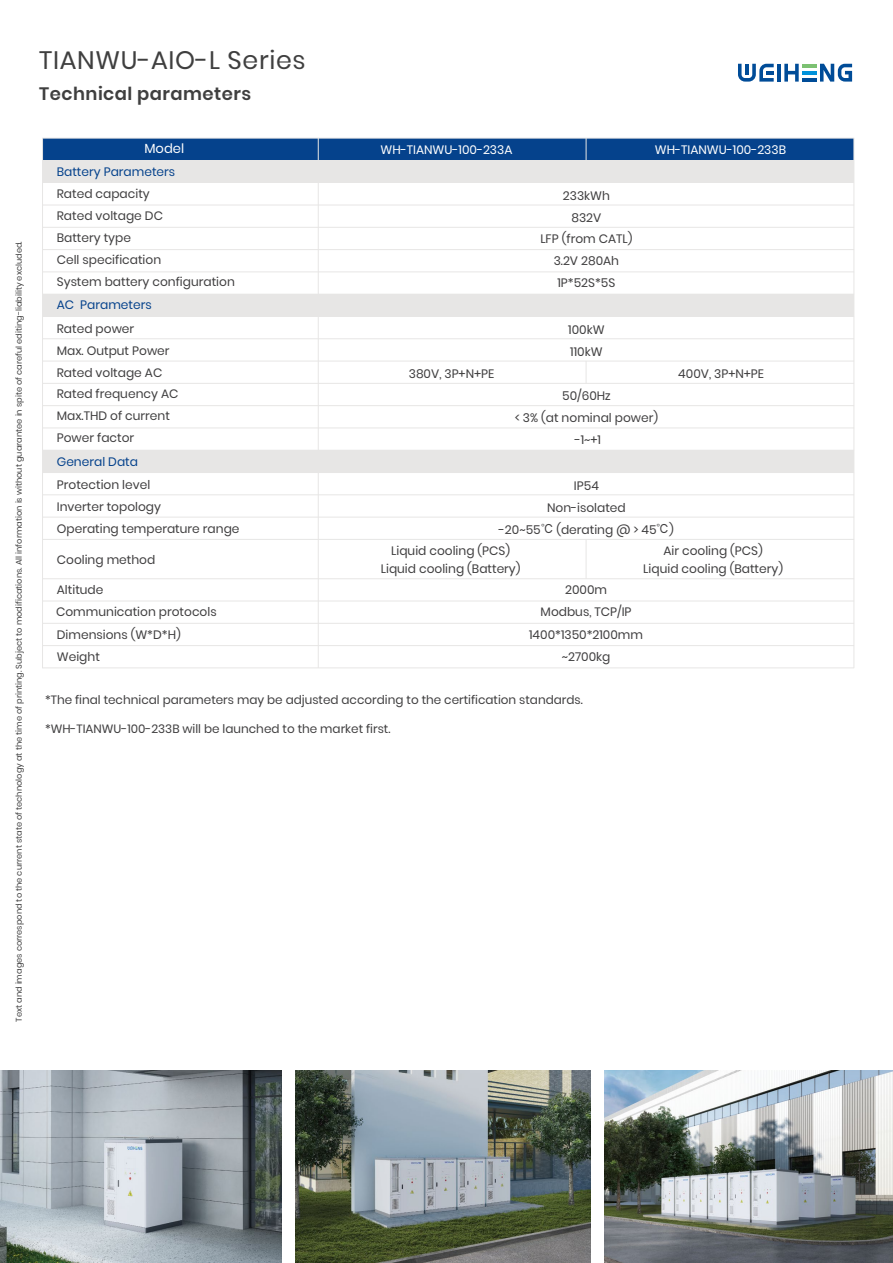
<style>
.page{position:relative;width:893px;height:1263px;background:#fff}
.page>*{position:absolute;margin:0;border:0;box-sizing:border-box;transform-origin:0 0}
.t1{font:25.2px "Poppins";letter-spacing:.025em;color:#3f3f3f}
.t2{font:600 18px "Poppins";letter-spacing:.025em;color:#3f3f3f}
.t3{font:13.05px "Poppins";color:#fff}
.t4{font:12.15px/21.9px "Poppins";color:#403f40;text-align:center}
.t5{font:12.15px "Poppins";color:#05428c}
.t6{font:12.15px "Poppins";color:#fff}
.t7{font:12px "Poppins";color:#403f40}
.t8{font:8.25px "Poppins";color:#3f3f3f}
.t9{font:7.5px "Poppins";color:#403f40}
.s1{font-size:12.75px}
</style>
<div class="page">
<div style="left:43px;top:138px;width:275px;height:22px;background:#05428c"></div>
<div style="left:318px;top:138px;width:268px;height:22px;background:#05428c"></div>
<div style="left:586px;top:138px;width:268px;height:22px;background:#05428c"></div>
<div style="left:43px;top:160px;width:811px;height:23px;background:#e7e6e5"></div>
<div style="left:43px;top:294px;width:811px;height:22px;background:#e7e6e5"></div>
<div style="left:43px;top:450px;width:811px;height:22px;background:#e7e6e5"></div>
<svg style="left:318px;top:139px;width:1px;height:21px"></svg>
<hr style="left:318px;top:183px;width:1px;height:111px;background:#e7e6e5">
<hr style="left:318px;top:316px;width:1px;height:134px;background:#e7e6e5">
<hr style="left:318px;top:472px;width:1px;height:196px;background:#e7e6e5">
<svg style="left:586px;top:139px;width:1px;height:21px"></svg>
<svg style="left:586px;top:362px;width:1px;height:21px"></svg>
<hr style="left:586px;top:539px;width:1px;height:40px;background:#e7e6e5">
<hr style="left:42px;top:205px;width:812px;height:1px;background:#e7e6e5">
<hr style="left:42px;top:227px;width:812px;height:1px;background:#e7e6e5">
<hr style="left:42px;top:249px;width:812px;height:1px;background:#e7e6e5">
<hr style="left:42px;top:272px;width:812px;height:1px;background:#e7e6e5">
<hr style="left:42px;top:316px;width:812px;height:1px;background:#e7e6e5">
<hr style="left:42px;top:338px;width:812px;height:1px;background:#e7e6e5">
<hr style="left:42px;top:361px;width:812px;height:1px;background:#e7e6e5">
<hr style="left:42px;top:383px;width:812px;height:1px;background:#e7e6e5">
<hr style="left:42px;top:405px;width:812px;height:1px;background:#e7e6e5">
<hr style="left:42px;top:428px;width:812px;height:1px;background:#e7e6e5">
<hr style="left:42px;top:472px;width:812px;height:1px;background:#e7e6e5">
<hr style="left:42px;top:494px;width:812px;height:1px;background:#e7e6e5">
<hr style="left:42px;top:517px;width:812px;height:1px;background:#e7e6e5">
<hr style="left:42px;top:539px;width:812px;height:1px;background:#e7e6e5">
<hr style="left:42px;top:578px;width:812px;height:1px;background:#e7e6e5">
<hr style="left:42px;top:601px;width:812px;height:1px;background:#e7e6e5">
<hr style="left:42px;top:623px;width:812px;height:1px;background:#e7e6e5">
<hr style="left:42px;top:645px;width:812px;height:1px;background:#e7e6e5">
<hr style="left:42px;top:138px;width:1px;height:530px;background:#e7e6e5">
<hr style="left:854px;top:138px;width:1px;height:530px;background:#e7e6e5">
<hr style="left:42px;top:138px;width:812px;height:1px;background:#e7e6e5">
<hr style="left:42px;top:667px;width:812px;height:1px;background:#e7e6e5">
<img style="left:296px;top:1070px;width:294px;height:193px">
<img style="left:0;top:1070px;width:282px;height:193px">
<img style="left:604px;top:1070px;width:289px;height:193px">
<hr style="left:802px;top:64px;width:14px;height:3px;background:#7cc172">
<hr style="left:802px;top:71px;width:14px;height:3px;background:#0092db">
<hr style="left:802px;top:78px;width:14px;height:4px;background:#004c98">
<hr style="left:777px;top:64px;width:4px;height:18px;background:#004c98">
<svg style="left:820px;top:64px;width:32px;height:18px"></svg>
<svg style="left:784px;top:64px;width:15px;height:18px"></svg>
<svg style="left:738px;top:64px;width:36px;height:18px"></svg>
<h1 class="t1" style="left:39px;top:46px;width:268px">TIANWU-AIO-L Series</h1>
<h2 class="t2" style="left:39px;top:83px;width:213px">Technical parameters</h2>
<p class="t8" style="left:14px;top:1022px;width:782px;rotate:-90deg">Text and images correspond to the current state of technology at the time of printing. Subject to modifications. All information is without guarantee in spite of careful editing-liability excluded.</p>
<p class="t3" style="left:144px;top:141px;width:41px">Model</p>
<p class="t5" style="left:57px;top:164px;width:120px">Battery Parameters</p>
<p class="t6" style="left:380px;top:142px;width:133px">WH-TIANWU-100-233A</p>
<p class="t6" style="left:655px;top:142px;width:133px">WH-TIANWU-100-233B</p>
<p class="t4" style="left:57px;top:183px;width:180px;text-align:left">Rated capacity<br>Rated voltage DC<br>Battery type<br>Cell specification<br>System battery configuration</p>
<p class="t4" style="left:540px;top:184px;width:94px">233kWh<br>832V<br>LFP (from CATL)<br>3.2V 280Ah<br>1P*52S*5S</p>
<p class="t4" style="left:57px;top:317px;width:123px;text-align:left">Rated power<br>Max. Output Power<br>Rated voltage AC<br>Rated frequency AC<br>Max.THD of current<br>Power factor</p>
<p class="t4" style="left:568px;top:319px;width:38px;text-align:left">100kW<br>110kW</p>
<p class="t5" style="left:57px;top:298px;width:96px">AC Parameters</p>
<p class="t4" style="left:409px;top:363px;width:87px">380V, 3P+N+PE</p>
<p class="t4" style="left:678px;top:363px;width:87px">400V, 3P+N+PE</p>
<p class="t4" style="left:515px;top:385px;width:145px">50/60Hz<br>&lt; 3% (at nominal power) -1~+1</p>
<p class="t5" style="left:57px;top:455px;width:83px">General Data</p>
<p class="t4" style="left:57px;top:474px;width:184px;text-align:left">Protection level<br>Inverter topology<br>Operating temperature range</p>
<p class="t4" style="left:547px;top:475px;width:80px">IP54<br>Non-isolated</p>
<p class="t4" style="left:499px;top:519px;width:43px">-20~55</p>
<p class="t4" style="left:556px;top:519px;width:119px">(derating @ &gt; 45 )</p>
<p class="t9" style="left:541px;top:522px;width:13px">°<span class="s1">C</span></p>
<p class="t9" style="left:657px;top:522px;width:13px">°<span class="s1">C</span></p>
<p class="t4" style="left:57px;top:548px;width:100px">Cooling method</p>
<p class="t4" style="left:381px;top:542px;width:141px;line-height:18px">Liquid cooling (PCS)<br>Liquid cooling (Battery)</p>
<p class="t4" style="left:643px;top:542px;width:141px;line-height:18px">Air cooling (PCS)<br>Liquid cooling (Battery)</p>
<p class="t4" style="left:57px;top:579px;width:48px">Altitude</p>
<p class="t4" style="left:565px;top:579px;width:43px">2000m</p>
<p class="t4" style="left:56px;top:601px;width:162px">Communication protocols</p>
<p class="t4" style="left:541px;top:601px;width:92px">Modbus, TCP/IP</p>
<p class="t4" style="left:57px;top:624px;width:125px;text-align:left">Dimensions (W*D*H)<br>Weight</p>
<p class="t4" style="left:529px;top:624px;width:115px">1400*1350*2100mm ~2700kg</p>
<p class="t7" style="left:45px;top:693px;width:539px">*The final technical parameters may be adjusted according to the certification standards.</p>
<p class="t7" style="left:45px;top:722px;width:347px">*WH-TIANWU-100-233B will be launched to the market first.</p>
</div>
